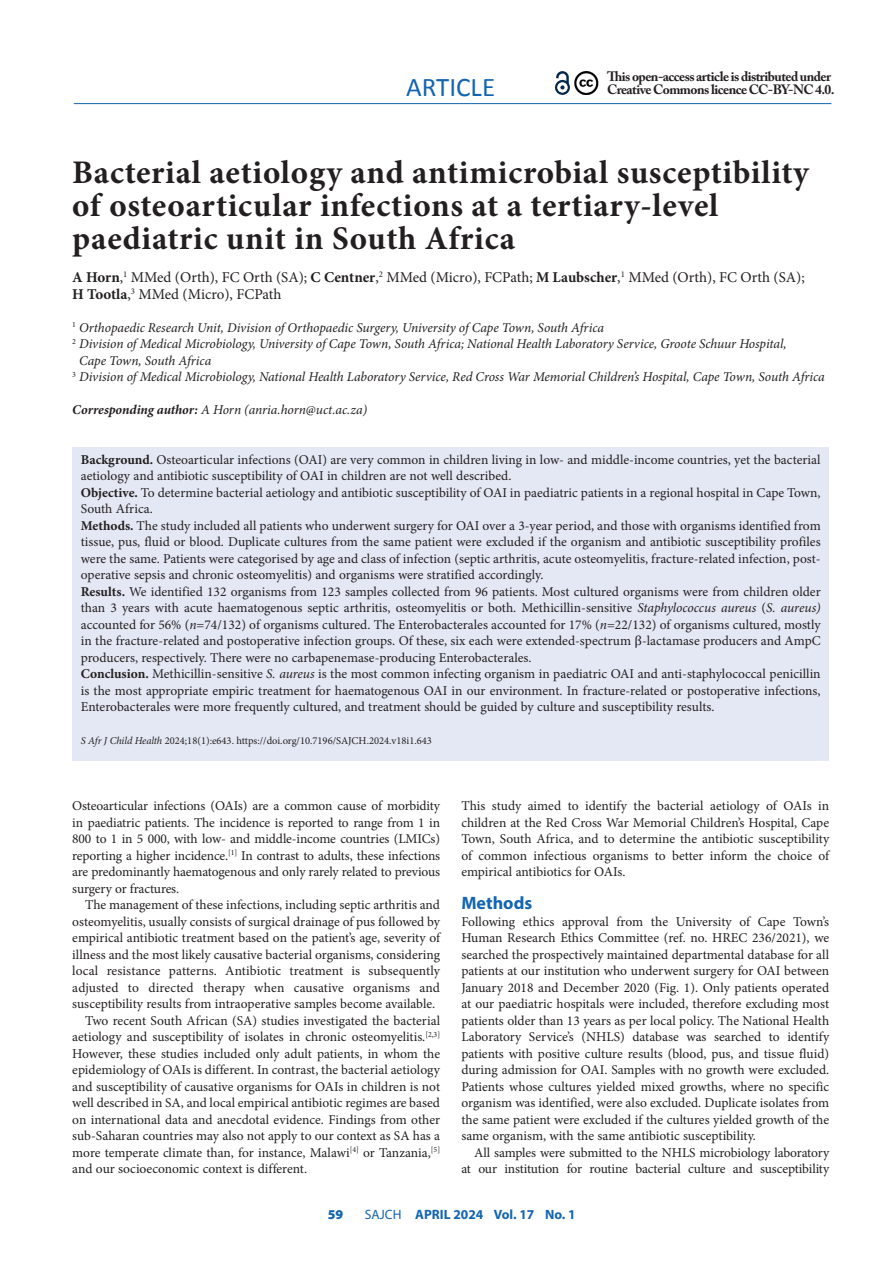
<style>
.page{position:relative;width:893px;height:1263px;background:#fff}
.page>*{position:absolute;margin:0;border:0;box-sizing:border-box;transform-origin:0 0}
.A_HEAD{font:700 33px/33px "Minion Pro";letter-spacing:.02em;color:#231f20}
.t1{font:27px "Calibri";color:#1364b1}
.B_HEAD{font:700 18px "Myriad Pro";color:#1364b1}
.AUTHORS_NAME{font:15px/16.5px "Minion Pro";color:#231f20}
.BODY_TEXT_1ST_PARAGRAPH{font:13.5px/16.5px "Minion Pro";color:#231f20;text-align:justify}
.BODY_TEXT_INDENT{font:13.5px/16.5px "Minion Pro";letter-spacing:-.01em;color:#231f20;text-align:justify}
.AUTHORS_DETAILS{font:italic 13.5px/16.5px "Minion Pro";letter-spacing:-.01em;color:#231f20}
.t2{font:700 13.5px/13.5px "Adobe Caslon Pro";letter-spacing:-.04em;color:#231f20}
.CORRESPONDING_AUTHOR{font:italic 13.5px "Minion Pro";letter-spacing:-.005em;color:#231f20}
.t3{font:700 13.5px "Myriad Pro";color:#1364b1}
.t4{font:900 13.5px "Myriad Pro";color:#1364b1}
.CITELINE{font:10.5px "Minion Pro";color:#231f20}
.s1{font-weight:700}
.s2{font-style:italic}
.s3{font-family:"Cambria"}
.s4{font-weight:400}
</style>
<div class="page">
<hr style="left:74px;top:103px;width:757px;height:1px;background:#1364b1">
<svg style="left:555px;top:71px;width:15px;height:24px"></svg>
<img style="left:574px;top:72px;width:25px;height:22px">
<div style="left:72px;top:447px;width:757px;height:314px;background:#e3e8f4"></div>
<h2 class="t1" style="left:406px;top:70px;width:90px">ARTICLE</h2>
<p class="t2" style="left:607px;top:69px;width:229px">This open-access article is distributed under<br>Creative Commons licence CC-BY-NC 4.0.</p>
<h1 class="A_HEAD" style="left:72px;top:156px;width:738px">Bacterial aetiology and antimicrobial susceptibility of osteoarticular infections at a tertiary-level paediatric unit in South Africa</h1>
<p class="AUTHORS_NAME" style="left:72px;top:269px;width:734px"><span class="s1">A Horn</span>,<sup>1</sup> MMed (Orth), FC Orth (SA); <span class="s1">C Centner</span>,<sup>2</sup> MMed (Micro), FCPath; <span class="s1">M Laubscher</span>,<sup>1</sup> MMed (Orth), FC Orth (SA);<br><span class="s1">H Tootla</span>,<sup>3</sup> MMed (Micro), FCPath</p>
<p class="AUTHORS_DETAILS" style="left:72px;top:319px;width:533px"><sup>1</sup> Orthopaedic Research Unit, Division of Orthopaedic Surgery, University of Cape Town, South Africa</p>
<p class="AUTHORS_DETAILS" style="left:79px;top:335px;width:709px;text-indent:-7px"><sup>2</sup> Division of Medical Microbiology, University of Cape Town, South Africa; National Health Laboratory Service, Groote Schuur Hospital,<br>Cape Town, South Africa</p>
<p class="AUTHORS_DETAILS" style="left:72px;top:368px;width:754px"><sup>3</sup> Division of Medical Microbiology, National Health Laboratory Service, Red Cross War Memorial Children’s Hospital, Cape Town, South Africa</p>
<p class="CORRESPONDING_AUTHOR" style="left:72px;top:401px;width:296px"><span class="s1">Corresponding author:</span> A Horn (anria.horn@uct.ac.za)</p>
<p class="BODY_TEXT_1ST_PARAGRAPH" style="left:81px;top:451px;width:741px"><span class="s1">Background.</span> Osteoarticular infections (OAI) are very common in children living in low- and middle-income countries, yet the bacterial aetiology and antibiotic susceptibility of OAI in children are not well described.</p>
<p class="BODY_TEXT_1ST_PARAGRAPH" style="left:81px;top:484px;width:741px"><span class="s1">Objective.</span> To determine bacterial aetiology and antibiotic susceptibility of OAI in paediatric patients in a regional hospital in Cape Town,<br>South Africa.</p>
<p class="BODY_TEXT_1ST_PARAGRAPH" style="left:81px;top:517px;width:741px"><span class="s1">Methods.</span> The study included all patients who underwent surgery for OAI over a 3-year period, and those with organisms identified from tissue, pus, fluid or blood. Duplicate cultures from the same patient were excluded if the organism and antibiotic susceptibility profiles were the same. Patients were categorised by age and class of infection (septic arthritis, acute osteomyelitis, fracture-related infection, post&shy;operative sepsis and chronic osteomyelitis) and organisms were stratified accordingly.</p>
<p class="BODY_TEXT_1ST_PARAGRAPH" style="left:81px;top:583px;width:741px"><span class="s1">Results.</span> We identified 132 organisms from 123 samples collected from 96 patients. Most cultured organisms were from children older than 3 years with acute haematogenous septic arthritis, osteomyelitis or both. Methicillin-sensitive <span class="s2">Staphylococcus aureus</span> (<span class="s2">S. aureus) </span>accounted for 56% (<span class="s2">n</span>=74/132) of organisms cultured. The Enterobacterales accounted for 17% (<span class="s2">n</span>=22/132) of organisms cultured, mostly in the fracture-related and postoperative infection groups. Of these, six each were extended-spectrum <span class="s3">β</span>-lactamase producers and AmpC producers, respectively. There were no carbapenemase-producing Enterobacterales.</p>
<p class="BODY_TEXT_1ST_PARAGRAPH" style="left:81px;top:666px;width:741px"><span class="s1">Conclusion.</span> Methicillin-sensitive <span class="s2">S. aureus</span> is the most common infecting organism in paediatric OAI and anti-staphylococcal penicillin is the most appropriate empiric treatment for haematogenous OAI in our environment. In fracture-related or postoperative infections, Enterobacterales were more frequently cultured, and treatment should be guided by culture and susceptibility results.</p>
<p class="CITELINE" style="left:81px;top:734px;width:353px"><span class="s2">S Afr J Child Health</span> 2024;18(1):e643. https://doi.org/10.7196/SAJCH.2024.v18i1.643</p>
<p class="BODY_TEXT_1ST_PARAGRAPH" style="left:72px;top:798px;width:369px">Osteoarticular infections (OAIs) are a common cause of morbidity in paediatric patients. The incidence is reported to range from 1 in 800 to 1 in 5 000, with low- and middle-income countries (LMICs) reporting a higher incidence.<sup>[1]</sup> In contrast to adults, these infections are predominantly haematogenous and only rarely related to previous surgery or fractures.</p>
<p class="BODY_TEXT_INDENT" style="left:72px;top:897px;width:369px;text-indent:13px">The management of these infections, including septic arthritis and osteomyelitis, usually consists of surgical drainage of pus followed by empirical antibiotic treatment based on the patient’s age, severity of illness and the most likely causative bacterial organisms, considering local resistance patterns. Antibiotic treatment is subsequently adjusted to directed therapy when causative organisms and susceptibility results from intraoperative samples become available.</p>
<p class="BODY_TEXT_INDENT" style="left:72px;top:1012px;width:369px;text-indent:13px">Two recent South African (SA) studies investigated the bacterial aetiology and susceptibility of isolates in chronic osteomyelitis.<sup>[2,3] </sup>However, these studies included only adult patients, in whom the epidemiology of OAIs is different. In contrast, the bacterial aetiology and susceptibility of causative organisms for OAIs in children is not well described in SA, and local empirical antibiotic regimes are based on international data and anecdotal evidence. Findings from other sub-Saharan countries may also not apply to our context as SA has a more temperate climate than, for instance, Malawi<sup>[4]</sup> or Tanzania,<sup>[5] </sup>and our socioeconomic context is different.</p>
<p class="BODY_TEXT_1ST_PARAGRAPH" style="left:461px;top:798px;width:369px">This study aimed to identify the bacterial aetiology of OAIs in children at the Red Cross War Memorial Children’s Hospital, Cape Town, South Africa, and to determine the antibiotic susceptibility of common infectious organisms to better inform the choice of empirical antibiotics for OAIs.</p>
<h2 class="B_HEAD" style="left:461px;top:891px;width:72px">Methods</h2>
<p class="BODY_TEXT_1ST_PARAGRAPH" style="left:461px;top:913px;width:369px">Following ethics approval from the University of Cape Town’s Human Research Ethics Committee (ref. no. HREC 236/2021), we searched the prospectively maintained departmental database for all patients at our institution who underwent surgery for OAI between January 2018 and December 2020 (Fig. 1). Only patients operated at our paediatric hospitals were included, therefore excluding most patients older than 13 years as per local policy. The National Health Laboratory Service’s (NHLS) database was searched to identify patients with positive culture results (blood, pus, and tissue fluid) during admission for OAI. Samples with no growth were excluded.<br>Patients whose cultures yielded mixed growths, where no specific organism was identified, were also excluded. Duplicate isolates from the same patient were excluded if the cultures yielded growth of the same organism, with the same antibiotic susceptibility.</p>
<p class="BODY_TEXT_INDENT" style="left:461px;top:1144px;width:369px;text-align:right">All samples were submitted to the NHLS microbiology laboratory at our institution for routine bacterial culture and susceptibility</p>
<p class="t4" style="left:328px;top:1207px;width:17px">59</p>
<p class="t3" style="left:365px;top:1206px;width:212px"><span class="s4">SAJCH</span> APRIL 2024 Vol. 17 No. 1</p>
</div>
